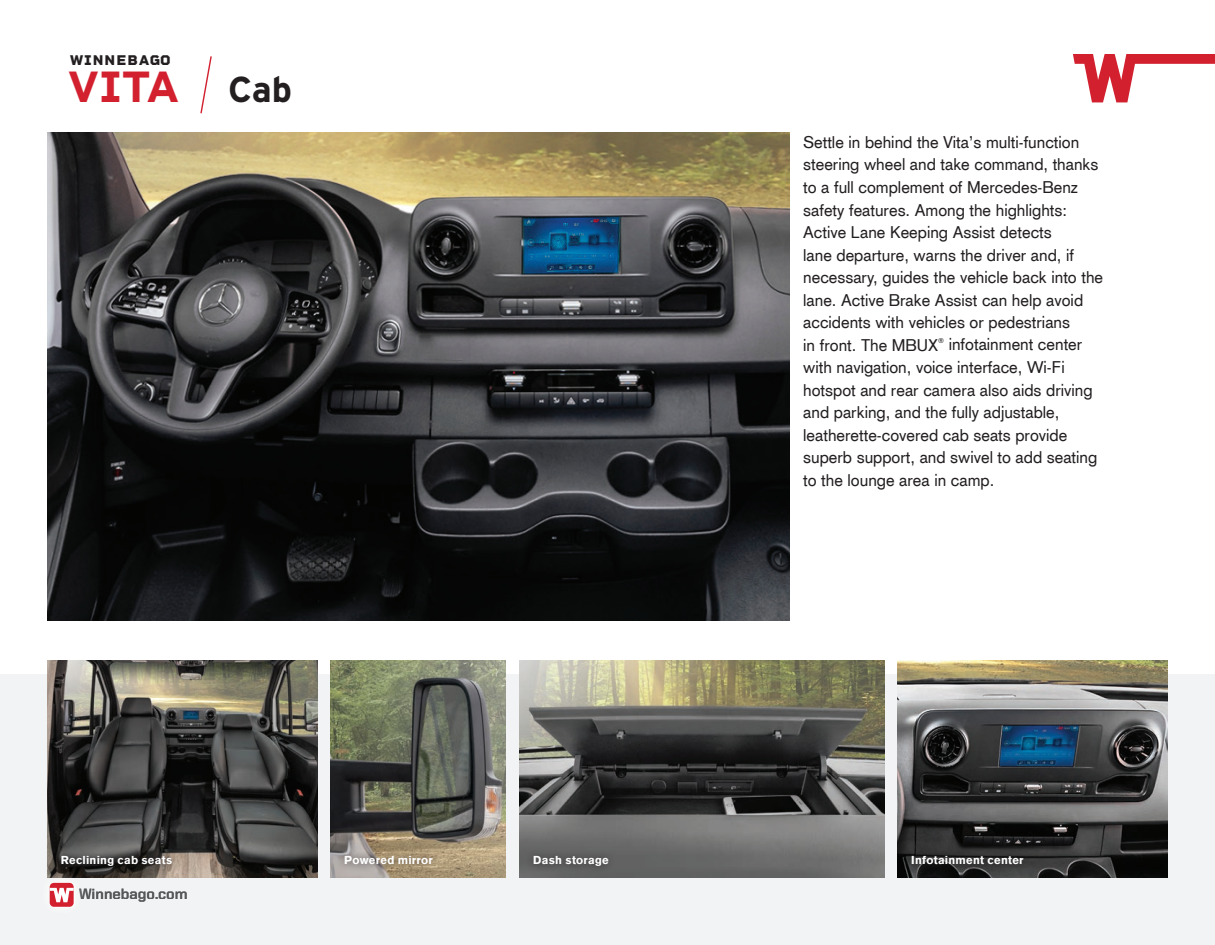
<style>
.page{position:relative;width:1215px;height:945px;background:#fff}
.page>*{position:absolute;margin:0;border:0;box-sizing:border-box;transform-origin:0 0}
.t1{font:700 44.7px "Rigid Square";color:#d2202f}
.t2{font:700 36px "Interstate";color:#231f20}
.t3{font:16.5px/22.5px "Akzidenz Grotesk CE";color:#231f20}
.t4{font:700 15px "United Sans Reg";color:#57585a}
.t5{font:800 14.4px "Rigid Square";letter-spacing:.07em;color:#231f20}
.t6{font:900 11.25px "Akzidenz Grotesk CE";letter-spacing:.02em;color:#fff}
.t7{font:7.05px "Interstate";color:#231f20}
</style>
<div class="page">
<div style="left:0;top:674px;width:1215px;height:271px;background:#f2f3f4"></div>
<svg style="left:1073px;top:54px;width:142px;height:48px"></svg>
<svg style="left:200px;top:56px;width:12px;height:58px"></svg>
<img style="left:331px;top:661px;width:175px;height:217px">
<img style="left:898px;top:661px;width:270px;height:217px">
<img style="left:47px;top:661px;width:270px;height:217px">
<img style="left:47px;top:133px;width:743px;height:488px">
<img style="left:520px;top:661px;width:364px;height:217px">
<div style="left:53px;top:848px;width:127px;height:26px;background:#231f20;opacity:.75"></div>
<div style="left:337px;top:848px;width:103px;height:24px;background:#231f20;opacity:.75"></div>
<div style="left:904px;top:848px;width:127px;height:24px;background:#231f20;opacity:.75"></div>
<div style="left:526px;top:848px;width:90px;height:26px;background:#5d5d5e"></div>
<div style="left:38px;top:871px;width:48px;height:48px;background:#fff;opacity:.75"></div>
<svg style="left:48px;top:882px;width:27px;height:26px"></svg>
<svg style="left:50px;top:883px;width:24px;height:24px"></svg>
<svg style="left:50px;top:888px;width:24px;height:14px"></svg>
<p class="t5" style="left:70px;top:51px;width:102px">WINNEBAGO</p>
<h1 class="t1" style="left:68px;top:60px;width:114px">VITA</h1>
<h2 class="t2" style="left:228px;top:70px;width:65px">Cab</h2>
<p class="t3" style="left:803px;top:131px;width:301px">Settle in behind the Vita’s multi-function steering wheel and take command, thanks to a full complement of Mercedes-Benz safety features. Among the highlights:<br>Active Lane Keeping Assist detects<br>lane departure, warns the driver and, if necessary, guides the vehicle back into the lane. Active Brake Assist can help avoid accidents with vehicles or pedestrians<br>in front. The MBUX</p>
<p class="t7" style="left:938px;top:337px;width:7px">®</p>
<p class="t3" style="left:803px;top:333px;width:296px;text-indent:145px">infotainment center with navigation, voice interface, Wi-Fi hotspot and rear camera also aids driving and parking, and the fully adjustable, leatherette-covered cab seats provide superb support, and swivel to add seating to the lounge area in camp.</p>
<p class="t6" style="left:61px;top:853px;width:113px">Reclining cab seats</p>
<p class="t6" style="left:344px;top:853px;width:90px">Powered mirror</p>
<p class="t6" style="left:533px;top:853px;width:77px">Dash storage</p>
<p class="t6" style="left:911px;top:853px;width:114px">Infotainment center</p>
<p class="t4" style="left:79px;top:886px;width:110px">Winnebago.com</p>
</div>
